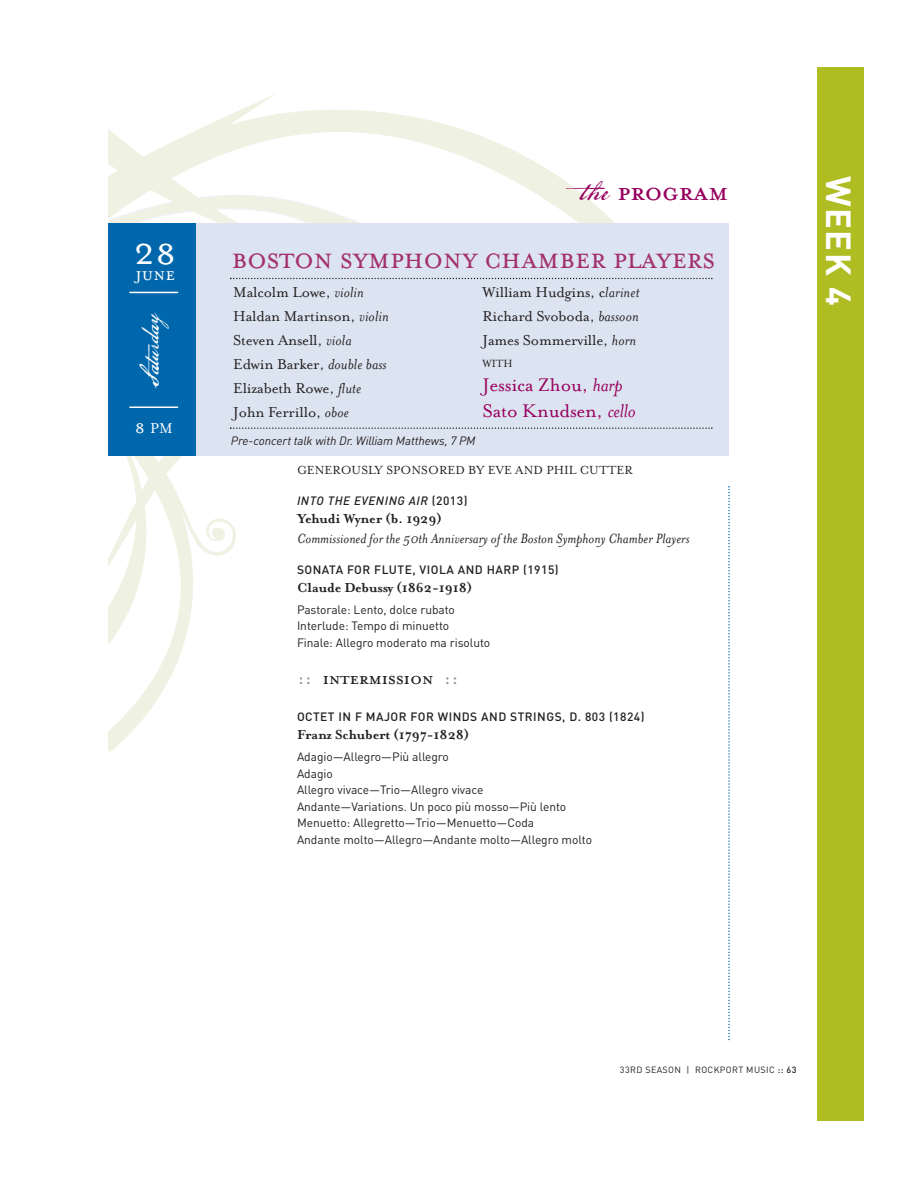
<style>
.page{position:relative;width:918px;height:1188px;background:#fff}
.page>*{position:absolute;margin:0;border:0;box-sizing:border-box;transform-origin:0 0}
.t1{font:45.75px "Mrs Eaves Small Caps";color:#fff}
.t2{font:36px "Mrs Eaves Petite Caps";letter-spacing:-.02em;color:#97005e}
.t3{font:700 34.5px "DINOT";color:#fff}
.t4{font:33px "Mrs Eaves Small Caps";letter-spacing:-.015em;color:#a33170}
.t5{font:25.35px "P22 Declaration Script";color:#fff}
.t6{font:24px "Mrs Eaves Petite Caps";letter-spacing:-.02em;color:#231f20}
.t7{font:21px/25.5px "Mrs Eaves Roman";letter-spacing:-.01em;color:#97005e}
.t8{font:20.25px "Mrs Eaves Small Caps";color:#fff}
.t9{font:16.5px/24px "Mrs Eaves Roman";letter-spacing:-.01em;color:#231f20}
.t10{font:16.5px "Mrs Eaves Petite Caps";color:#fff}
.t11{font:italic 15.45px "Mrs Eaves";letter-spacing:.005em;color:#231f20}
.t12{font:700 15px "Mrs Eaves";letter-spacing:-.005em;color:#231f20}
.t13{font:13.5px "Mrs Eaves Roman";letter-spacing:.005em;color:#231f20}
.t14{font:12px/16.5px "DINOT";letter-spacing:-.005em;color:#231f20}
.t15{font:500 12px "DINOT";letter-spacing:.04em;color:#231f20}
.t16{font:italic 12px "DINOT";letter-spacing:-.005em;color:#231f20}
.t17{font:italic 500 12px "DINOT";letter-spacing:.05em;color:#231f20}
.t18{font:12px "Mrs Eaves Roman";color:#231f20}
.t19{font:9px "DINOT";letter-spacing:.04em;color:#231f20}
.s1{font-family:"Mrs Eaves Small Caps";font-size:22.05px}
.s2{font-family:"P22 Declaration Script";font-size:30px}
.s3{font-family:"Mrs Eaves";font-style:italic}
.s4{font-style:normal}
.s5{color:#939598}
.s6{font-weight:500}
</style>
<div class="page">
<svg style="left:108px;top:94px;width:507px;height:129px"></svg>
<svg style="left:108px;top:455px;width:128px;height:297px"></svg>
<div style="left:172px;top:223px;width:557px;height:232px;background:#dde4f1"></div>
<div style="left:108px;top:223px;width:88px;height:232px;background:#0067ac"></div>
<svg style="left:728px;top:486px;width:2px;height:554px"></svg>
<hr style="left:129px;top:407px;width:49px;height:1px;background:#fff">
<hr style="left:129px;top:292px;width:49px;height:1px;background:#fff">
<svg style="left:230px;top:278px;width:483px;height:1px"></svg>
<svg style="left:230px;top:427px;width:483px;height:2px"></svg>
<div style="left:817px;top:68px;width:47px;height:1053px;background:#afbd22"></div>
<h1 class="t1" style="left:134px;top:227px;width:44px">28</h1>
<h3 class="t8" style="left:135px;top:264px;width:41px">june</h3>
<h3 class="t5" style="left:135px;top:387px;width:74px;rotate:-90deg">Saturday</h3>
<h3 class="t10" style="left:135px;top:418px;width:39px"><span class="s1">8</span> PM</h3>
<h2 class="t2" style="left:580px;top:166px;width:150px"><span class="s2">the</span> program</h2>
<h3 class="t4" style="left:232px;top:241px;width:485px">boston symphony chamber players</h3>
<h3 class="t9" style="left:233px;top:282px;width:157px">Malcolm Lowe, <span class="s3">violin<br></span>Haldan Martinson, <span class="s3">violin<br></span>Steven Ansell, <span class="s3">viola<br></span>Edwin Barker, <span class="s3">double bass<br></span>Elizabeth Rowe, <span class="s3">flute<br></span>John Ferrillo, <span class="s3">oboe</span></h3>
<h3 class="t9" style="left:483px;top:282px;width:158px;text-align:justify">William Hudgins, c<span class="s3">larinet </span>Richard Svoboda, <span class="s3">bassoon </span>James Sommerville, <span class="s3">horn</span></h3>
<p class="t18" style="left:483px;top:359px;width:32px">WITH</p>
<h3 class="t7" style="left:483px;top:375px;width:155px">Jessica Zhou, <span class="s3">harp<br></span>Sato Knudsen, <span class="s3">cello</span></h3>
<p class="t16" style="left:231px;top:436px;width:246px">Pre-concert talk with Dr. William Matthews, 7 PM</p>
<p class="t13" style="left:297px;top:465px;width:337px">GENEROUSLY SPONSORED BY EVE AND PHIL CUTTER</p>
<p class="t17" style="left:297px;top:494px;width:172px">INTO THE EVENING AIR <span class="s4">(2013)</span></p>
<p class="t12" style="left:297px;top:509px;width:146px">Yehudi Wyner (b. 1929)</p>
<p class="t11" style="left:297px;top:533px;width:394px">Commissioned for the 50th Anniversary of the Boston Symphony Chamber Players</p>
<p class="t15" style="left:297px;top:563px;width:263px">SONATA FOR FLUTE, VIOLA AND HARP (1915)</p>
<p class="t12" style="left:297px;top:578px;width:177px">Claude Debussy (1862-1918)</p>
<p class="t14" style="left:297px;top:603px;width:195px">Pastorale: Lento, dolce rubato<br>Interlude: Tempo di minuetto<br>Finale: Allegro moderato ma risoluto</p>
<h3 class="t6" style="left:297px;top:662px;width:164px"><span class="s5">::</span> intermission <span class="s5">::</span></h3>
<p class="t15" style="left:297px;top:710px;width:349px">OCTET IN F MAJOR FOR WINDS AND STRINGS, D. 803 (1824)</p>
<p class="t12" style="left:297px;top:725px;width:174px">Franz Schubert (1797-1828)</p>
<p class="t14" style="left:297px;top:750px;width:297px">Adagio—Allegro—Più allegro<br>Adagio<br>Allegro vivace—Trio—Allegro vivace Andante—Variations. Un poco più mosso—Più lento Menuetto: Allegretto—Trio—Menuetto—Coda<br>Andante molto—Allegro—Andante molto—Allegro molto</p>
<h3 class="t3" style="left:858px;top:176px;width:132px;rotate:90deg">WEEK 4</h3>
<p class="t19" style="left:620px;top:1067px;width:178px">33RD SEASON | ROCKPORT MUSIC <span class="s6">:: 63</span></p>
</div>
